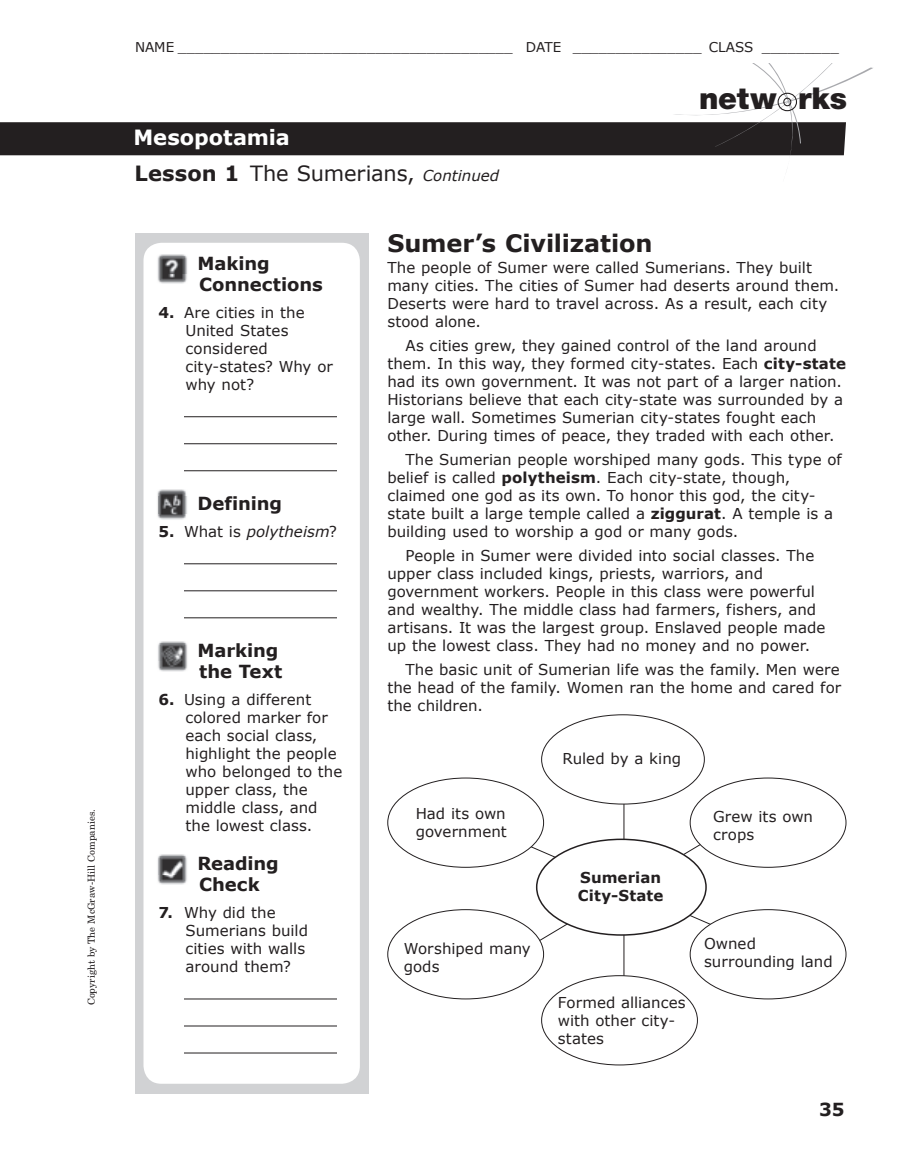
<style>
.page{position:relative;width:918px;height:1175px;background:#fff}
.page>*{position:absolute;margin:0;border:0;box-sizing:border-box;transform-origin:0 0}
.t1{font:900 30.15px "Helvetica Neue LT Std";color:#231f20}
.t2{font:700 24px "Verdana";letter-spacing:-.005em;color:#231f20}
.t3{font:21px "Verdana";letter-spacing:-.01em;color:#231f20}
.t4{font:700 21px "Verdana";letter-spacing:-.005em;color:#fff}
.t5{font:700 18px/21px "Verdana";letter-spacing:-.005em;color:#231f20}
.t6{font:15px/18px "Verdana";color:#231f20}
.t7{font:italic 15px "Verdana";letter-spacing:.005em;color:#231f20}
.t8{font:700 15px/18px "Verdana";letter-spacing:.01em;color:#231f20}
.t9{font:13.5px "Verdana";color:#231f20}
.t10{font:9.75px "New Century Schlbk LT Std";color:#231f20}
.s1{font-weight:700}
.s2{font-style:italic;font-size:15px}
.s3{font-weight:700;font-style:normal}
.s4{font-style:normal}
</style>
<div class="page">
<svg style="left:0;top:63px;width:873px;height:93px"></svg>
<div style="left:135px;top:234px;width:234px;height:860px;background:#d1d2d4"></div>
<div style="left:144px;top:243px;width:216px;height:840px;background:#fff;border-radius:18px"></div>
<hr style="left:184px;top:416px;width:153px;height:1px;background:#231f20">
<hr style="left:184px;top:443px;width:153px;height:1px;background:#231f20">
<hr style="left:184px;top:470px;width:153px;height:1px;background:#231f20">
<hr style="left:184px;top:563px;width:153px;height:1px;background:#231f20">
<hr style="left:184px;top:590px;width:153px;height:1px;background:#231f20">
<hr style="left:184px;top:617px;width:153px;height:1px;background:#231f20">
<hr style="left:184px;top:998px;width:153px;height:1px;background:#231f20">
<hr style="left:184px;top:1025px;width:153px;height:1px;background:#231f20">
<hr style="left:184px;top:1052px;width:153px;height:1px;background:#231f20">
<img style="left:157px;top:254px;width:30px;height:30px">
<img style="left:163px;top:256px;width:25px;height:18px">
<img style="left:157px;top:489px;width:29px;height:31px">
<img style="left:159px;top:496px;width:28px;height:18px">
<img style="left:158px;top:641px;width:30px;height:31px">
<img style="left:159px;top:643px;width:29px;height:18px">
<img style="left:157px;top:854px;width:30px;height:31px">
<img style="left:159px;top:856px;width:28px;height:18px">
<hr style="left:624px;top:796px;width:1px;height:196px;background:#231f20">
<svg style="left:519px;top:826px;width:213px;height:127px"></svg>
<div style="left:537px;top:839px;width:169px;height:96px;background:#fff;border-radius:50%"></div>
<div style="left:536px;top:838px;width:171px;height:97px;border:2px solid #231f20;border-radius:50%"></div>
<div style="left:542px;top:975px;width:155px;height:90px;background:#fff;border-radius:50%"></div>
<div style="left:690px;top:909px;width:156px;height:90px;background:#fff;border-radius:50%"></div>
<div style="left:388px;top:909px;width:156px;height:90px;background:#fff;border-radius:50%"></div>
<div style="left:690px;top:778px;width:156px;height:89px;background:#fff;border-radius:50%"></div>
<div style="left:388px;top:778px;width:156px;height:89px;background:#fff;border-radius:50%"></div>
<p class="t10" style="left:87px;top:1005px;width:198px;rotate:-90deg">Copyright by The McGraw-Hill Companies.</p>
<p class="t9" style="left:135px;top:39px;width:706px">NAME _______________________________________ DATE _______________ CLASS _________</p>
<p class="t1" style="left:699px;top:88px;width:150px">netw rks</p>
<p class="t4" style="left:133px;top:123px;width:158px">Mesopotamia</p>
<p class="t3" style="left:135px;top:159px;width:366px"><span class="s1">Lesson 1</span> The Sumerians, <span class="s2">Continued</span></p>
<p class="t5" style="left:198px;top:252px;width:127px">Making<br>Connections</p>
<p class="t6" style="left:186px;top:303px;width:149px;text-indent:-27px"><span class="s1">4.</span> Are cities in the<br>United States considered city-states? Why or why not?</p>
<p class="t5" style="left:198px;top:492px;width:86px">Defining</p>
<p class="t7" style="left:159px;top:522px;width:180px"><span class="s3">5.</span> <span class="s4">What is</span> polytheism<span class="s4">?</span></p>
<p class="t5" style="left:198px;top:639px;width:86px">Marking the Text</p>
<p class="t6" style="left:186px;top:690px;width:158px;text-indent:-27px"><span class="s1">6.</span> Using a different colored marker for each social class, highlight the people who belonged to the upper class, the middle class, and the lowest class.</p>
<p class="t5" style="left:198px;top:852px;width:83px">Reading<br>Check</p>
<p class="t6" style="left:186px;top:903px;width:124px;text-indent:-27px"><span class="s1">7.</span> Why did the<br>Sumerians build cities with walls around them?</p>
<p class="t2" style="left:387px;top:228px;width:267px">Sumer’s Civilization</p>
<p class="t6" style="left:387px;top:258px;width:453px">The people of Sumer were called Sumerians. They built many cities. The cities of Sumer had deserts around them.<br>Deserts were hard to travel across. As a result, each city stood alone.</p>
<p class="t6" style="left:387px;top:336px;width:460px;text-indent:18px">As cities grew, they gained control of the land around them. In this way, they formed city-states. Each <span class="s1">city-state </span>had its own government. It was not part of a larger nation.<br>Historians believe that each city-state was surrounded by a large wall. Sometimes Sumerian city-states fought each other. During times of peace, they traded with each other.</p>
<p class="t6" style="left:387px;top:450px;width:456px;text-indent:18px">The Sumerian people worshiped many gods. This type of belief is called <span class="s1">polytheism</span>. Each city-state, though, claimed one god as its own. To honor this god, the city&shy;state built a large temple called a <span class="s1">ziggurat</span>. A temple is a building used to worship a god or many gods.</p>
<p class="t6" style="left:387px;top:546px;width:440px;text-indent:18px">People in Sumer were divided into social classes. The upper class included kings, priests, warriors, and government workers. People in this class were powerful and wealthy. The middle class had farmers, fishers, and artisans. It was the largest group. Enslaved people made up the lowest class. They had no money and no power.</p>
<p class="t6" style="left:387px;top:660px;width:455px;text-align:justify;text-indent:18px">The basic unit of Sumerian life was the family. Men were the head of the family. Women ran the home and cared for the children.</p>
<p class="t6" style="left:416px;top:804px;width:93px">Had its own government</p>
<p class="t6" style="left:404px;top:939px;width:129px">Worshiped many gods</p>
<p class="t6" style="left:562px;top:749px;width:120px">Ruled by a king</p>
<p class="t8" style="left:578px;top:868px;width:87px">Sumerian<br>City-State</p>
<p class="t6" style="left:558px;top:993px;width:129px">Formed alliances with other city&shy;states</p>
<p class="t6" style="left:713px;top:807px;width:101px">Grew its own crops</p>
<p class="t6" style="left:704px;top:934px;width:130px">Owned surrounding land</p>
<p class="t5" style="left:819px;top:1098px;width:27px">35</p>
</div>
